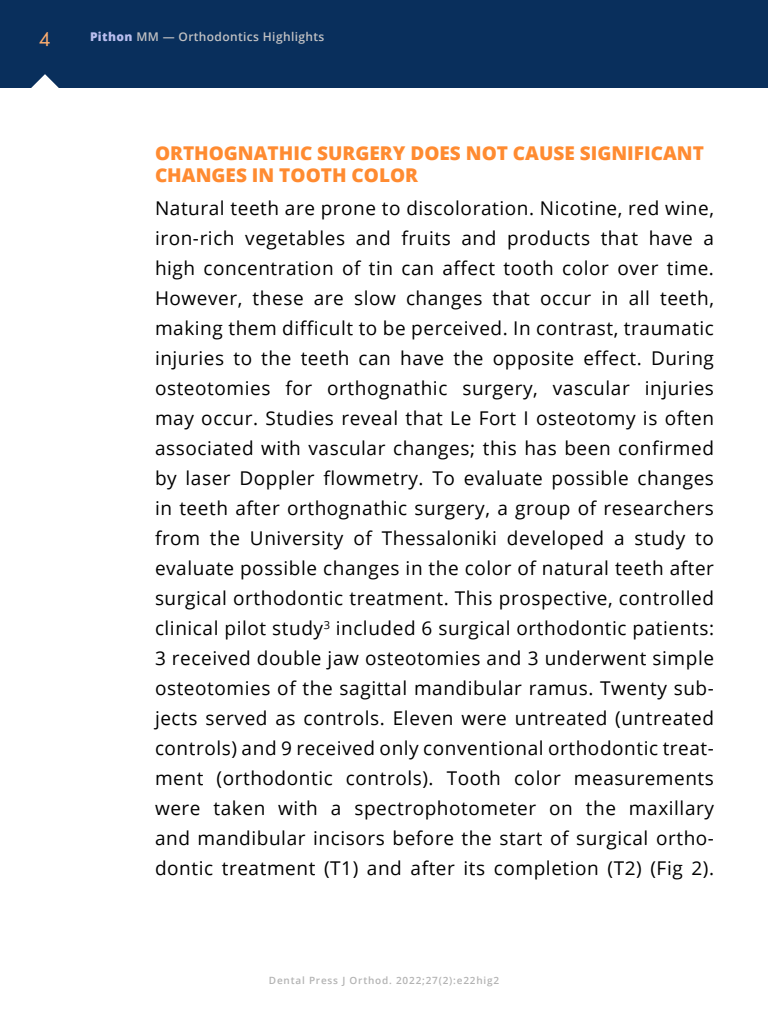
<style>
.page{position:relative;width:768px;height:1024px;background:#fff}
.page>*{position:absolute;margin:0;border:0;box-sizing:border-box;transform-origin:0 0}
.t1{font:19px/30px "Open Sans";letter-spacing:.03em;color:#000;text-align:justify}
.t2{font:800 19px/22.8px "Open Sans";color:#ff8b31}
.t3{font:500 18px "Semplicita Pro";color:#ffae6f}
.t4{font:600 12px "Open Sans";letter-spacing:.03em;color:#c1c1c3}
.t5{font:600 10px "Open Sans";letter-spacing:.08em;color:#b3b3b3}
.s1{font-weight:800;color:#b9beef}
</style>
<div class="page">
<div style="left:0;top:0;width:768px;height:88px;background:#092f5c"></div>
<svg style="left:31px;top:74px;width:28px;height:14px"></svg>
<p class="t3" style="left:39px;top:27px;width:13px">4</p>
<p class="t4" style="left:90px;top:29px;width:236px"><span class="s1">Pithon</span> MM — Orthodontics Highlights</p>
<p class="t2" style="left:155px;top:140px;width:550px">ORTHOGNATHIC SURGERY DOES NOT CAUSE SIGNIFICANT<br>CHANGES IN TOOTH COLOR</p>
<p class="t1" style="left:155px;top:193px;width:561px">Natural teeth are prone to discoloration. Nicotine, red wine, iron-rich vegetables and fruits and products that have a high concentration of tin can affect tooth color over time.<br>However, these are slow changes that occur in all teeth, making them difficult to be perceived. In contrast, traumatic injuries to the teeth can have the opposite effect. During osteotomies for orthognathic surgery, vascular injuries may occur. Studies reveal that Le Fort I osteotomy is often associated with vascular changes; this has been confirmed by laser Doppler flowmetry. To evaluate possible changes in teeth after orthognathic surgery, a group of researchers from the University of Thessaloniki developed a study to evaluate possible changes in the color of natural teeth after surgical orthodontic treatment. This prospective, controlled clinical pilot study<sup>3</sup> included 6 surgical orthodontic patients:<br>3 received double jaw osteotomies and 3 underwent simple osteotomies of the sagittal mandibular ramus. Twenty sub&shy;jects served as controls. Eleven were untreated (untreated controls) and 9 received only conventional orthodontic treat&shy;ment (orthodontic controls). Tooth color measurements were taken with a spectrophotometer on the maxillary and mandibular incisors before the start of surgical ortho&shy;dontic treatment (T1) and after its completion (T2) (Fig 2).</p>
<p class="t5" style="left:269px;top:974px;width:232px">Dental Press J Orthod. 2022;27(2):e22hig2</p>
</div>
